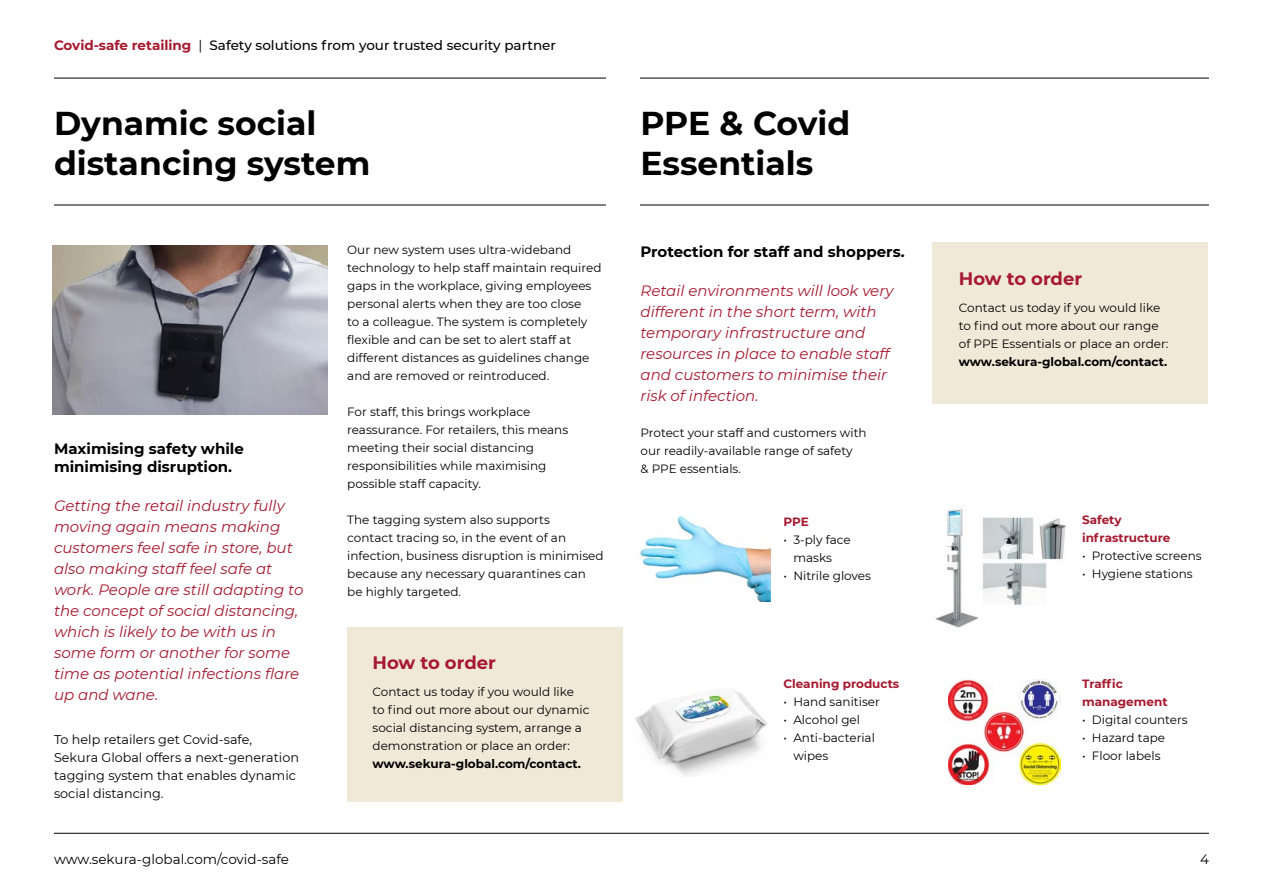
<style>
.page{position:relative;width:1263px;height:893px;background:#fff}
.page>*{position:absolute;margin:0;border:0;box-sizing:border-box;transform-origin:0 0}
.t1{font:700 33px/39.6px "Montserrat";color:#000}
.t2{font:700 18px "Montserrat";color:#a6192e}
.t3{font:italic 15px/21px "Montserrat";color:#a6192e}
.t4{font:700 15px/18px "Montserrat";color:#000}
.t5{font:500 13.5px "Montserrat";color:#000}
.t6{font:13.5px "Montserrat";color:#000}
.t7{font:12.75px/18px "Montserrat";color:#000}
.t8{font:12px/18px "Montserrat";color:#000}
.t9{font:700 12px "Montserrat";color:#000}
.t10{font:700 12px/18px "Montserrat";color:#a6192e}
.s1{font-weight:700;color:#a6192e}
.s2{font-weight:400}
</style>
<div class="page">
<hr style="left:54px;top:205px;width:1155px;height:1px;background:#000">
<hr style="left:54px;top:833px;width:1155px;height:1px;background:#000">
<hr style="left:54px;top:78px;width:1155px;height:1px;background:#000">
<img style="left:52px;top:246px;width:276px;height:169px">
<img style="left:635px;top:689px;width:132px;height:87px">
<img style="left:935px;top:508px;width:131px;height:120px">
<img style="left:639px;top:515px;width:131px;height:87px">
<img style="left:948px;top:679px;width:112px;height:105px">
<div style="left:347px;top:627px;width:275px;height:175px;background:#f0e9d8"></div>
<div style="left:932px;top:242px;width:276px;height:162px;background:#f0e9d8"></div>
<div style="left:606px;top:59px;width:34px;height:171px;background:#fff"></div>
<p class="t5" style="left:54px;top:36px;width:503px"><span class="s1">Covid-safe retailing</span> <span class="s2">|</span> Safety solutions from your trusted security partner</p>
<h1 class="t1" style="left:54px;top:102px;width:318px">Dynamic social distancing system</h1>
<h1 class="t1" style="left:640px;top:102px;width:211px">PPE &amp; Covid<br>Essentials</h1>
<p class="t4" style="left:54px;top:439px;width:191px">Maximising safety while minimising disruption.</p>
<p class="t3" style="left:54px;top:495px;width:251px">Getting the retail industry fully moving again means making customers feel safe in store, but also making staff feel safe at work. People are still adapting to the concept of social distancing, which is likely to be with us in some form or another for some time as potential infections flare up and wane.</p>
<p class="t7" style="left:54px;top:730px;width:247px">To help retailers get Covid-safe,<br>Sekura Global offers a next-generation tagging system that enables dynamic social distancing.</p>
<p class="t6" style="left:54px;top:849px;width:237px">www.sekura-global.com/covid-safe</p>
<p class="t8" style="left:347px;top:240px;width:256px">Our new system uses ultra-wideband technology to help staff maintain required gaps in the workplace, giving employees personal alerts when they are too close<br>to a colleague. The system is completely flexible and can be set to alert staff at different distances as guidelines change and are removed or reintroduced.</p>
<p class="t8" style="left:347px;top:402px;width:223px">For staff, this brings workplace reassurance. For retailers, this means meeting their social distancing responsibilities while maximising possible staff capacity.</p>
<p class="t8" style="left:347px;top:510px;width:258px">The tagging system also supports<br>contact tracing so, in the event of an infection, business disruption is minimised because any necessary quarantines can be highly targeted.</p>
<h2 class="t2" style="left:372px;top:650px;width:125px">How to order</h2>
<p class="t8" style="left:372px;top:682px;width:218px">Contact us today if you would like<br>to find out more about our dynamic social distancing system, arrange a demonstration or place an order:</p>
<p class="t9" style="left:372px;top:755px;width:210px">www.sekura-global.com/contact.</p>
<p class="t4" style="left:640px;top:242px;width:266px">Protection for staff and shoppers.</p>
<p class="t3" style="left:640px;top:280px;width:255px">Retail environments will look very different in the short term, with temporary infrastructure and resources in place to enable staff and customers to minimise their risk of infection.</p>
<p class="t8" style="left:640px;top:423px;width:228px">Protect your staff and customers with our readily-available range of safety<br>&amp; PPE essentials.</p>
<p class="t10" style="left:783px;top:512px;width:27px">PPE</p>
<p class="t8" style="left:793px;top:530px;width:59px;text-indent:-10px">• 3-ply face masks</p>
<p class="t8" style="left:783px;top:566px;width:89px">• Nitrile gloves</p>
<p class="t10" style="left:783px;top:674px;width:117px">Cleaning products</p>
<p class="t8" style="left:783px;top:692px;width:98px">• Hand sanitiser</p>
<p class="t8" style="left:783px;top:710px;width:78px">• Alcohol gel</p>
<p class="t8" style="left:793px;top:728px;width:83px;text-indent:-10px">• Anti-bacterial wipes</p>
<h2 class="t2" style="left:959px;top:266px;width:125px">How to order</h2>
<p class="t8" style="left:959px;top:298px;width:211px">Contact us today if you would like to find out more about our range of PPE Essentials or place an order:</p>
<p class="t9" style="left:959px;top:353px;width:210px">www.sekura-global.com/contact.</p>
<p class="t10" style="left:1082px;top:510px;width:90px">Safety infrastructure</p>
<p class="t8" style="left:1082px;top:547px;width:121px">• Protective screens</p>
<p class="t8" style="left:1082px;top:565px;width:112px">• Hygiene stations</p>
<p class="t10" style="left:1082px;top:674px;width:87px">Traffic management</p>
<p class="t8" style="left:1082px;top:710px;width:107px">• Digital counters</p>
<p class="t8" style="left:1082px;top:728px;width:85px">• Hazard tape</p>
<p class="t8" style="left:1082px;top:746px;width:80px">• Floor labels</p>
<p class="t6" style="left:1200px;top:849px;width:10px">4</p>
</div>
